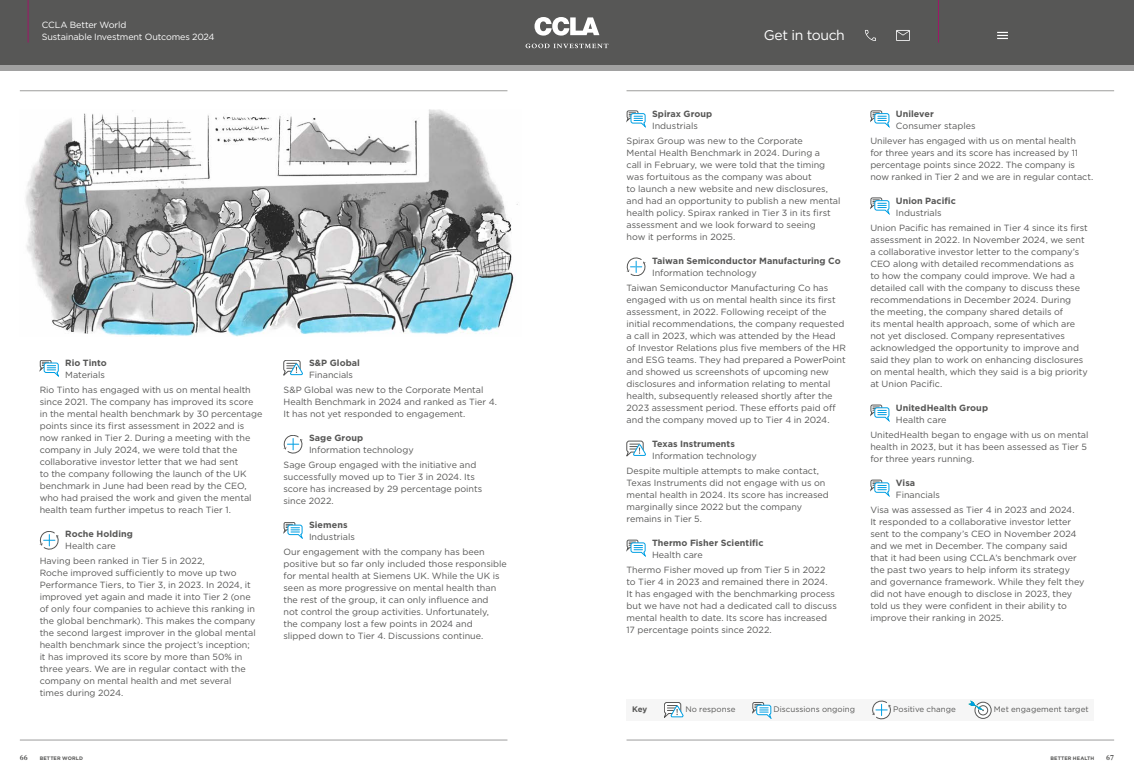
<style>
.page{position:relative;width:1134px;height:780px;background:#fff}
.page>*{position:absolute;margin:0;border:0;box-sizing:border-box;transform-origin:0 0}
.t1{font:14px "Gotham";letter-spacing:-.03em;color:#fff}
.t2{font:9px/12px "Gotham";color:#575756}
.t3{font:700 9px/12px "Gotham";letter-spacing:.005em;color:#575756}
.t4{font:9px/12px "Gotham";letter-spacing:-.015em;color:#fff}
.t5{font:8px "Gotham";letter-spacing:.005em;color:#575756}
.t6{font:700 8px "Bembo Std";color:#575756}
.t7{font:700 8px "Gotham";color:#575756}
.t8{font:700 5px "Gotham";letter-spacing:.025em;color:#575756}
.s1{font-weight:700}
.s2{font-weight:400}
</style>
<div class="page">
<hr style="left:20px;top:90px;width:487px;height:1px;background:#9d9d9c">
<hr style="left:20px;top:739px;width:487px;height:1px;background:#9d9d9c">
<svg style="left:40px;top:360px;width:19px;height:17px"></svg>
<svg style="left:40px;top:531px;width:19px;height:18px"></svg>
<svg style="left:283px;top:360px;width:20px;height:15px"></svg>
<svg style="left:283px;top:435px;width:20px;height:18px"></svg>
<svg style="left:283px;top:522px;width:20px;height:17px"></svg>
<img style="left:25px;top:109px;width:493px;height:227px">
<hr style="left:626px;top:90px;width:488px;height:1px;background:#9d9d9c">
<hr style="left:626px;top:739px;width:488px;height:1px;background:#9d9d9c">
<svg style="left:626px;top:111px;width:20px;height:16px"></svg>
<svg style="left:626px;top:258px;width:20px;height:18px"></svg>
<svg style="left:626px;top:441px;width:20px;height:15px"></svg>
<svg style="left:626px;top:540px;width:20px;height:16px"></svg>
<svg style="left:870px;top:111px;width:19px;height:16px"></svg>
<svg style="left:870px;top:198px;width:19px;height:16px"></svg>
<svg style="left:870px;top:405px;width:19px;height:16px"></svg>
<svg style="left:870px;top:480px;width:19px;height:16px"></svg>
<div style="left:626px;top:699px;width:468px;height:21px;background:#f6f6f6"></div>
<svg style="left:664px;top:702px;width:19px;height:15px"></svg>
<svg style="left:752px;top:702px;width:19px;height:17px"></svg>
<svg style="left:872px;top:700px;width:19px;height:19px"></svg>
<svg style="left:975px;top:702px;width:16px;height:16px"></svg>
<div style="left:975px;top:702px;width:16px;height:16px;border:1px solid #575756;border-radius:50%"></div>
<div style="left:978px;top:705px;width:10px;height:9px;background:#fff;border-radius:50%"></div>
<div style="left:978px;top:705px;width:10px;height:10px;border:1px solid #575756;border-radius:50%"></div>
<svg style="left:968px;top:700px;width:17px;height:11px"></svg>
<div style="left:0;top:0;width:1134px;height:65px;background:#575756"></div>
<svg style="left:997px;top:32px;width:11px;height:7px"></svg>
<svg style="left:534px;top:17px;width:65px;height:19px"></svg>
<svg style="left:526px;top:44px;width:82px;height:4px"></svg>
<hr style="left:28px;top:0;width:1px;height:43px;background:#9e1768">
<hr style="left:938px;top:0;width:1px;height:43px;background:#9e1768">
<svg style="left:896px;top:30px;width:14px;height:11px"></svg>
<svg style="left:865px;top:30px;width:11px;height:11px"></svg>
<div style="left:0;top:65px;width:1134px;height:6px;background:#a1a1a1"></div>
<p class="t4" style="left:42px;top:18px;width:174px">CCLA Better World<br>Sustainable Investment Outcomes 2024</p>
<p class="t2" style="left:65px;top:357px;width:43px"><span class="s1">Rio Tinto<br></span>Materials</p>
<p class="t2" style="left:40px;top:384px;width:224px">Rio Tinto has engaged with us on mental health since 2021. The company has improved its score in the mental health benchmark by 30 percentage points since its first assessment in 2022 and is now ranked in Tier 2. During a meeting with the company in July 2024, we were told that the collaborative investor letter that we had sent<br>to the company following the launch of the UK benchmark in June had been read by the CEO, who had praised the work and given the mental health team further impetus to reach Tier 1.</p>
<p class="t3" style="left:65px;top:528px;width:69px">Roche Holding<br><span class="s2">Health care</span></p>
<p class="t2" style="left:40px;top:555px;width:218px">Having been ranked in Tier 5 in 2022,<br>Roche improved sufficiently to move up two Performance Tiers, to Tier 3, in 2023. In 2024, it improved yet again and made it into Tier 2 (one of only four companies to achieve this ranking in the global benchmark). This makes the company the second largest improver in the global mental health benchmark since the project’s inception; it has improved its score by more than 50% in three years. We are in regular contact with the company on mental health and met several times during 2024.</p>
<p class="t2" style="left:309px;top:357px;width:52px"><span class="s1">S&amp;P Global<br></span>Financials</p>
<p class="t2" style="left:283px;top:384px;width:215px">S&amp;P Global was new to the Corporate Mental<br>Health Benchmark in 2024 and ranked as Tier 4.<br>It has not yet responded to engagement.</p>
<p class="t2" style="left:309px;top:432px;width:106px"><span class="s1">Sage Group<br></span>Information technology</p>
<p class="t2" style="left:283px;top:459px;width:200px">Sage Group engaged with the initiative and successfully moved up to Tier 3 in 2024. Its score has increased by 29 percentage points since 2022.</p>
<p class="t2" style="left:309px;top:519px;width:47px"><span class="s1">Siemens<br></span>Industrials</p>
<p class="t2" style="left:283px;top:546px;width:225px">Our engagement with the company has been positive but so far only included those responsible for mental health at Siemens UK. While the UK is seen as more progressive on mental health than the rest of the group, it can only influence and<br>not control the group activities. Unfortunately,<br>the company lost a few points in 2024 and slipped down to Tier 4. Discussions continue.</p>
<p class="t6" style="left:20px;top:753px;width:10px">66</p>
<p class="t8" style="left:40px;top:755px;width:45px">BETTER WORLD</p>
<h1 class="t1" style="left:764px;top:26px;width:83px">Get in touch</h1>
<p class="t3" style="left:652px;top:108px;width:62px">Spirax Group<br><span class="s2">Industrials</span></p>
<p class="t2" style="left:626px;top:134px;width:216px">Spirax Group was new to the Corporate<br>Mental Health Benchmark in 2024. During a<br>call in February, we were told that the timing was fortuitous as the company was about<br>to launch a new website and new disclosures, and had an opportunity to publish a new mental health policy. Spirax ranked in Tier 3 in its first assessment and we look forward to seeing<br>how it performs in 2025.</p>
<p class="t3" style="left:652px;top:255px;width:190px">Taiwan Semiconductor Manufacturing Co<br><span class="s2">Information technology</span></p>
<p class="t2" style="left:626px;top:281px;width:221px">Taiwan Semiconductor Manufacturing Co has engaged with us on mental health since its first assessment, in 2022. Following receipt of the initial recommendations, the company requested a call in 2023, which was attended by the Head of Investor Relations plus five members of the HR and ESG teams. They had prepared a PowerPoint and showed us screenshots of upcoming new disclosures and information relating to mental health, subsequently released shortly after the 2023 assessment period. These efforts paid off and the company moved up to Tier 4 in 2024.</p>
<p class="t2" style="left:652px;top:437px;width:106px"><span class="s1">Texas Instruments<br></span>Information technology</p>
<p class="t2" style="left:626px;top:464px;width:204px">Despite multiple attempts to make contact, Texas Instruments did not engage with us on mental health in 2024. Its score has increased marginally since 2022 but the company remains in Tier 5.</p>
<p class="t3" style="left:652px;top:537px;width:113px">Thermo Fisher Scientific<br><span class="s2">Health care</span></p>
<p class="t2" style="left:626px;top:563px;width:212px">Thermo Fisher moved up from Tier 5 in 2022 to Tier 4 in 2023 and remained there in 2024.<br>It has engaged with the benchmarking process but we have not had a dedicated call to discuss mental health to date. Its score has increased 17 percentage points since 2022.</p>
<p class="t2" style="left:896px;top:107px;width:81px"><span class="s1">Unilever<br></span>Consumer staples</p>
<p class="t2" style="left:870px;top:134px;width:224px">Unilever has engaged with us on mental health<br>for three years and its score has increased by 11 percentage points since 2022. The company is now ranked in Tier 2 and we are in regular contact.</p>
<p class="t3" style="left:896px;top:195px;width:62px">Union Pacific<br><span class="s2">Industrials</span></p>
<p class="t2" style="left:870px;top:221px;width:219px">Union Pacific has remained in Tier 4 since its first assessment in 2022. In November 2024, we sent a collaborative investor letter to the company’s CEO along with detailed recommendations as<br>to how the company could improve. We had a detailed call with the company to discuss these recommendations in December 2024. During<br>the meeting, the company shared details of<br>its mental health approach, some of which are not yet disclosed. Company representatives acknowledged the opportunity to improve and said they plan to work on enhancing disclosures on mental health, which they said is a big priority at Union Pacific.</p>
<p class="t3" style="left:896px;top:401px;width:94px">UnitedHealth Group<br><span class="s2">Health care</span></p>
<p class="t2" style="left:870px;top:428px;width:220px">UnitedHealth began to engage with us on mental health in 2023, but it has been assessed as Tier 5 for three years running.</p>
<p class="t2" style="left:896px;top:476px;width:46px"><span class="s1">Visa<br></span>Financials</p>
<p class="t2" style="left:870px;top:503px;width:216px">Visa was assessed as Tier 4 in 2023 and 2024.<br>It responded to a collaborative investor letter sent to the company’s CEO in November 2024 and we met in December. The company said that it had been using CCLA’s benchmark over the past two years to help inform its strategy and governance framework. While they felt they did not have enough to disclose in 2023, they told us they were confident in their ability to improve their ranking in 2025.</p>
<p class="t7" style="left:632px;top:704px;width:17px">Key</p>
<p class="t5" style="left:685px;top:704px;width:52px">No response</p>
<p class="t5" style="left:773px;top:704px;width:83px">Discussions ongoing</p>
<p class="t5" style="left:893px;top:704px;width:64px">Positive change</p>
<p class="t5" style="left:994px;top:704px;width:96px">Met engagement target</p>
<p class="t8" style="left:1050px;top:755px;width:45px">BETTER HEALTH</p>
<p class="t6" style="left:1106px;top:753px;width:9px">67</p>
</div>
